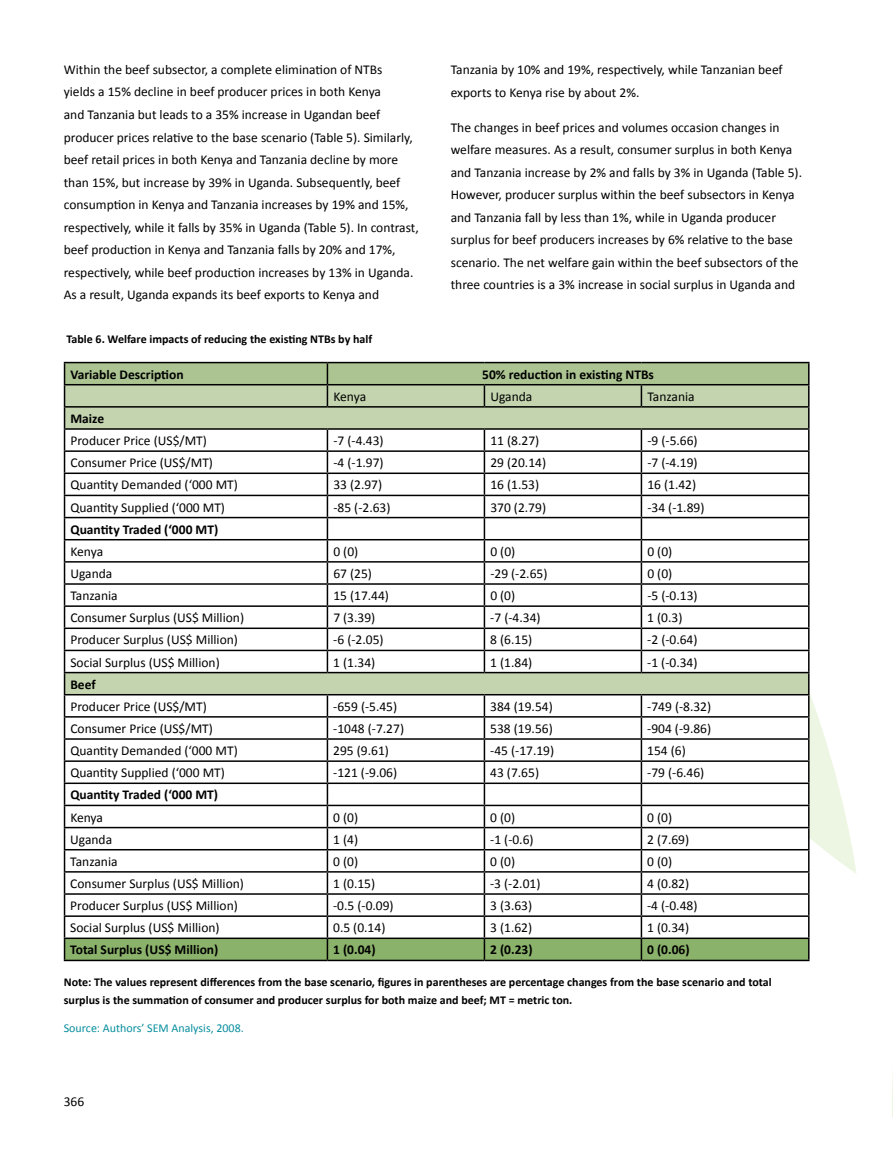
<style>
.page{position:relative;width:893px;height:1149px;background:#fff}
.page>*{position:absolute;margin:0;border:0;box-sizing:border-box;transform-origin:0 0}
.t1{font:13.5px/22.5px "Calibri";color:#000}
.t2{font:700 13.5px "Calibri";color:#000}
.t3{font:700 12px/18px "Calibri";color:#000}
.t4{font:12px "Calibri";color:#078e9e}
</style>
<div class="page">
<svg style="left:809px;top:442px;width:47px;height:431px"></svg>
<svg style="left:892px;top:1076px;width:1px;height:41px"></svg>
<svg style="left:64px;top:362px;width:745px;height:598px"></svg>
<hr style="left:641px;top:959px;width:168px;height:1px;background:#000">
<p class="t1" style="left:64px;top:58px;width:356px">Within the beef subsector, a complete elimination of NTBs<br>yields a 15% decline in beef producer prices in both Kenya<br>and Tanzania but leads to a 35% increase in Ugandan beef producer prices relative to the base scenario (Table 5). Similarly, beef retail prices in both Kenya and Tanzania decline by more than 15%, but increase by 39% in Uganda. Subsequently, beef consumption in Kenya and Tanzania increases by 19% and 15%, respectively, while it falls by 35% in Uganda (Table 5). In contrast, beef production in Kenya and Tanzania falls by 20% and 17%, respectively, while beef production increases by 13% in Uganda.<br>As a result, Uganda expands its beef exports to Kenya and</p>
<p class="t1" style="left:451px;top:58px;width:334px">Tanzania by 10% and 19%, respectively, while Tanzanian beef exports to Kenya rise by about 2%.</p>
<p class="t1" style="left:451px;top:115px;width:353px">The changes in beef prices and volumes occasion changes in welfare measures. As a result, consumer surplus in both Kenya and Tanzania increase by 2% and falls by 3% in Uganda (Table 5).<br>However, producer surplus within the beef subsectors in Kenya and Tanzania fall by less than 1%, while in Uganda producer surplus for beef producers increases by 6% relative to the base scenario. The net welfare gain within the beef subsectors of the three countries is a 3% increase in social surplus in Uganda and</p>
<p class="t3" style="left:66px;top:329px;width:307px">Table 6. Welfare impacts of reducing the existing NTBs by half</p>
<p class="t2" style="left:71px;top:366px;width:115px">Variable Description</p>
<p class="t2" style="left:482px;top:366px;width:173px">50% reduction in existing NTBs</p>
<p class="t1" style="left:333px;top:384px;width:34px">Kenya</p>
<p class="t1" style="left:490px;top:384px;width:43px">Uganda</p>
<p class="t1" style="left:647px;top:384px;width:49px">Tanzania</p>
<p class="t2" style="left:71px;top:410px;width:35px">Maize</p>
<p class="t1" style="left:71px;top:428px;width:138px">Producer Price (US$/MT)</p>
<p class="t1" style="left:333px;top:428px;width:52px">-7 (-4.43)</p>
<p class="t1" style="left:490px;top:428px;width:50px">11 (8.27)</p>
<p class="t1" style="left:647px;top:428px;width:52px">-9 (-5.66)</p>
<p class="t1" style="left:71px;top:451px;width:144px">Consumer Price (US$/MT)</p>
<p class="t1" style="left:333px;top:451px;width:52px">-4 (-1.97)</p>
<p class="t1" style="left:490px;top:451px;width:57px">29 (20.14)</p>
<p class="t1" style="left:647px;top:451px;width:52px">-7 (-4.19)</p>
<p class="t1" style="left:70px;top:473px;width:169px">Quantity Demanded (‘000 MT)</p>
<p class="t1" style="left:333px;top:473px;width:50px">33 (2.97)</p>
<p class="t1" style="left:490px;top:473px;width:50px">16 (1.53)</p>
<p class="t1" style="left:647px;top:473px;width:50px">16 (1.42)</p>
<p class="t1" style="left:70px;top:495px;width:156px">Quantity Supplied (‘000 MT)</p>
<p class="t1" style="left:333px;top:495px;width:59px">-85 (-2.63)</p>
<p class="t1" style="left:490px;top:495px;width:57px">370 (2.79)</p>
<p class="t1" style="left:647px;top:495px;width:59px">-34 (-1.89)</p>
<p class="t2" style="left:70px;top:520px;width:149px">Quantity Traded (‘000 MT)</p>
<p class="t1" style="left:70px;top:539px;width:34px">Kenya</p>
<p class="t1" style="left:333px;top:539px;width:26px">0 (0)</p>
<p class="t1" style="left:490px;top:539px;width:26px">0 (0)</p>
<p class="t1" style="left:647px;top:539px;width:26px">0 (0)</p>
<p class="t1" style="left:70px;top:561px;width:43px">Uganda</p>
<p class="t1" style="left:333px;top:561px;width:40px">67 (25)</p>
<p class="t1" style="left:490px;top:561px;width:59px">-29 (-2.65)</p>
<p class="t1" style="left:647px;top:561px;width:26px">0 (0)</p>
<p class="t1" style="left:70px;top:583px;width:49px">Tanzania</p>
<p class="t1" style="left:333px;top:583px;width:57px">15 (17.44)</p>
<p class="t1" style="left:490px;top:583px;width:26px">0 (0)</p>
<p class="t1" style="left:647px;top:583px;width:52px">-5 (-0.13)</p>
<p class="t1" style="left:70px;top:605px;width:175px">Consumer Surplus (US$ Million)</p>
<p class="t1" style="left:333px;top:605px;width:44px">7 (3.39)</p>
<p class="t1" style="left:490px;top:605px;width:52px">-7 (-4.34)</p>
<p class="t1" style="left:647px;top:605px;width:37px">1 (0.3)</p>
<p class="t1" style="left:70px;top:628px;width:169px">Producer Surplus (US$ Million)</p>
<p class="t1" style="left:333px;top:628px;width:52px">-6 (-2.05)</p>
<p class="t1" style="left:490px;top:628px;width:44px">8 (6.15)</p>
<p class="t1" style="left:647px;top:628px;width:52px">-2 (-0.64)</p>
<p class="t1" style="left:70px;top:650px;width:151px">Social Surplus (US$ Million)</p>
<p class="t1" style="left:333px;top:650px;width:44px">1 (1.34)</p>
<p class="t1" style="left:490px;top:650px;width:44px">1 (1.84)</p>
<p class="t1" style="left:647px;top:650px;width:52px">-1 (-0.34)</p>
<p class="t2" style="left:70px;top:675px;width:27px">Beef</p>
<p class="t1" style="left:70px;top:694px;width:138px">Producer Price (US$/MT)</p>
<p class="t1" style="left:333px;top:694px;width:65px">-659 (-5.45)</p>
<p class="t1" style="left:490px;top:694px;width:64px">384 (19.54)</p>
<p class="t1" style="left:647px;top:694px;width:65px">-749 (-8.32)</p>
<p class="t1" style="left:70px;top:716px;width:144px">Consumer Price (US$/MT)</p>
<p class="t1" style="left:333px;top:716px;width:72px">-1048 (-7.27)</p>
<p class="t1" style="left:490px;top:716px;width:64px">538 (19.56)</p>
<p class="t1" style="left:647px;top:716px;width:65px">-904 (-9.86)</p>
<p class="t1" style="left:70px;top:738px;width:169px">Quantity Demanded (‘000 MT)</p>
<p class="t1" style="left:333px;top:738px;width:57px">295 (9.61)</p>
<p class="t1" style="left:490px;top:738px;width:65px">-45 (-17.19)</p>
<p class="t1" style="left:647px;top:738px;width:40px">154 (6)</p>
<p class="t1" style="left:70px;top:760px;width:156px">Quantity Supplied (‘000 MT)</p>
<p class="t1" style="left:333px;top:760px;width:65px">-121 (-9.06)</p>
<p class="t1" style="left:490px;top:760px;width:50px">43 (7.65)</p>
<p class="t1" style="left:647px;top:760px;width:59px">-79 (-6.46)</p>
<p class="t2" style="left:70px;top:786px;width:149px">Quantity Traded (‘000 MT)</p>
<p class="t1" style="left:70px;top:805px;width:34px">Kenya</p>
<p class="t1" style="left:333px;top:805px;width:26px">0 (0)</p>
<p class="t1" style="left:490px;top:805px;width:26px">0 (0)</p>
<p class="t1" style="left:647px;top:805px;width:26px">0 (0)</p>
<p class="t1" style="left:70px;top:827px;width:43px">Uganda</p>
<p class="t1" style="left:333px;top:827px;width:26px">1 (4)</p>
<p class="t1" style="left:490px;top:827px;width:45px">-1 (-0.6)</p>
<p class="t1" style="left:647px;top:827px;width:44px">2 (7.69)</p>
<p class="t1" style="left:70px;top:849px;width:49px">Tanzania</p>
<p class="t1" style="left:333px;top:849px;width:26px">0 (0)</p>
<p class="t1" style="left:490px;top:849px;width:26px">0 (0)</p>
<p class="t1" style="left:647px;top:849px;width:26px">0 (0)</p>
<p class="t1" style="left:70px;top:871px;width:175px">Consumer Surplus (US$ Million)</p>
<p class="t1" style="left:333px;top:871px;width:44px">1 (0.15)</p>
<p class="t1" style="left:490px;top:871px;width:52px">-3 (-2.01)</p>
<p class="t1" style="left:647px;top:871px;width:44px">4 (0.82)</p>
<p class="t1" style="left:70px;top:893px;width:169px">Producer Surplus (US$ Million)</p>
<p class="t1" style="left:333px;top:893px;width:62px">-0.5 (-0.09)</p>
<p class="t1" style="left:490px;top:893px;width:44px">3 (3.63)</p>
<p class="t1" style="left:647px;top:893px;width:52px">-4 (-0.48)</p>
<p class="t1" style="left:70px;top:915px;width:151px">Social Surplus (US$ Million)</p>
<p class="t1" style="left:333px;top:915px;width:54px">0.5 (0.14)</p>
<p class="t1" style="left:490px;top:915px;width:44px">3 (1.62)</p>
<p class="t1" style="left:647px;top:915px;width:44px">1 (0.34)</p>
<p class="t2" style="left:70px;top:941px;width:150px">Total Surplus (US$ Million)</p>
<p class="t2" style="left:333px;top:941px;width:44px">1 (0.04)</p>
<p class="t2" style="left:490px;top:941px;width:44px">2 (0.23)</p>
<p class="t2" style="left:647px;top:941px;width:44px">0 (0.06)</p>
<p class="t3" style="left:64px;top:972px;width:709px">Note: The values represent differences from the base scenario, figures in parentheses are percentage changes from the base scenario and total surplus is the summation of consumer and producer surplus for both maize and beef; MT = metric ton.</p>
<p class="t4" style="left:64px;top:1019px;width:182px">Source: Authors’ SEM Analysis, 2008.</p>
<p class="t1" style="left:64px;top:1089px;width:22px">366</p>
</div>
